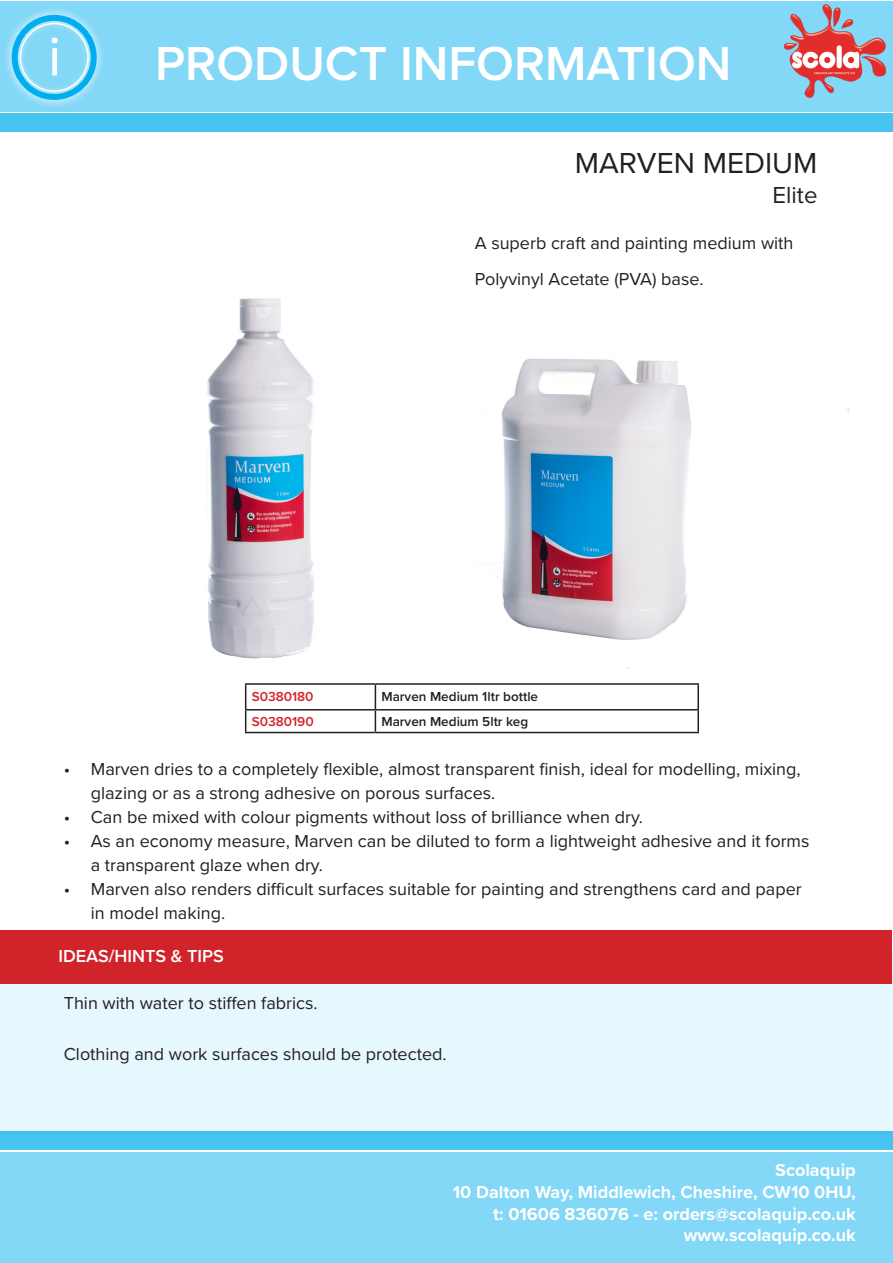
<style>
.page{position:relative;width:893px;height:1263px;background:#fff}
.page>*{position:absolute;margin:0;border:0;box-sizing:border-box;transform-origin:0 0}
.t1{font:58.5px "Calibri";color:#fff}
.t2{font:600 49.5px "Proxima Nova";color:#fff}
.t3{font:30px "Proxima Nova";color:#231f20}
.t4{font:24px "Proxima Nova";color:#231f20}
.Product_Heading{font:18px/24px "Proxima Nova";color:#231f20}
.t5{font:700 18px/21.6px "Proxima Nova";color:#fff;text-align:right}
.t6{font:600 18px "Proxima Nova";color:#fff}
.Product_Codes{font:600 13.5px "Proxima Nova";color:#231f20}
.Product_Codes-2{font:600 13.5px "Proxima Nova";color:#d1232a}
</style>
<div class="page">
<img style="left:207px;top:298px;width:107px;height:361px">
<img style="left:482px;top:358px;width:367px;height:282px">
<div style="left:0;top:1px;width:893px;height:111px;background:#83d7f7"></div>
<svg style="left:6px;top:9px;width:97px;height:97px"></svg>
<div style="left:12px;top:15px;width:85px;height:85px;border:6px solid #00aeef;border-radius:50%"></div>
<div style="left:20px;top:23px;width:69px;height:69px;border:2px solid #fff;border-radius:50%"></div>
<img style="left:784px;top:4px;width:103px;height:94px">
<div style="left:0;top:114px;width:893px;height:18px;background:#48c4f3"></div>
<div style="left:0;top:1132px;width:893px;height:18px;background:#48c4f3"></div>
<div style="left:0;top:1152px;width:893px;height:111px;background:#83d7f7"></div>
<div style="left:0;top:950px;width:893px;height:184px;background:#e6f7fd"></div>
<div style="left:0;top:930px;width:892px;height:53px;background:#d1232a"></div>
<hr style="left:245px;top:683px;width:130px;height:2px;background:#231f20">
<hr style="left:375px;top:683px;width:324px;height:2px;background:#231f20">
<hr style="left:697px;top:685px;width:2px;height:24px;background:#231f20">
<hr style="left:245px;top:709px;width:130px;height:1px;background:#231f20">
<svg style="left:245px;top:685px;width:1px;height:47px"></svg>
<hr style="left:375px;top:709px;width:324px;height:1px;background:#231f20">
<svg style="left:375px;top:685px;width:1px;height:47px"></svg>
<hr style="left:697px;top:710px;width:2px;height:22px;background:#231f20">
<hr style="left:245px;top:732px;width:130px;height:1px;background:#231f20">
<hr style="left:375px;top:732px;width:324px;height:1px;background:#231f20">
<h1 class="t1" style="left:48px;top:15px;width:15px">i</h1>
<h2 class="t2" style="left:155px;top:27px;width:578px">PRODUCT INFORMATION</h2>
<p class="t3" style="left:575px;top:140px;width:244px">MARVEN MEDIUM</p>
<p class="t4" style="left:772px;top:177px;width:47px">Elite</p>
<p class="Product_Heading" style="left:475px;top:224px;width:320px;line-height:36px">A superb craft and painting medium with<br>Polyvinyl Acetate (PVA) base.</p>
<p class="Product_Codes-2" style="left:252px;top:686px;width:63px">S0380180</p>
<p class="Product_Codes" style="left:381px;top:686px;width:158px">Marven Medium 1ltr bottle</p>
<p class="Product_Codes-2" style="left:252px;top:712px;width:63px">S0380190</p>
<p class="Product_Codes" style="left:381px;top:712px;width:148px">Marven Medium 5ltr keg</p>
<p class="Product_Heading" style="left:91px;top:756px;width:711px;text-indent:-27px">• Marven dries to a completely flexible, almost transparent finish, ideal for modelling, mixing, glazing or as a strong adhesive on porous surfaces.</p>
<p class="Product_Heading" style="left:64px;top:804px;width:581px">• Can be mixed with colour pigments without loss of brilliance when dry.</p>
<p class="Product_Heading" style="left:91px;top:828px;width:720px;text-indent:-27px">• As an economy measure, Marven can be diluted to form a lightweight adhesive and it forms a transparent glaze when dry.</p>
<p class="Product_Heading" style="left:91px;top:876px;width:713px;text-indent:-27px">• Marven also renders difficult surfaces suitable for painting and strengthens card and paper in model making.</p>
<p class="t6" style="left:58px;top:942px;width:167px">IDEAS/HINTS &amp; TIPS</p>
<p class="Product_Heading" style="left:64px;top:990px;width:255px">Thin with water to stiffen fabrics.</p>
<p class="Product_Heading" style="left:64px;top:1041px;width:384px">Clothing and work surfaces should be protected.</p>
<p class="t5" style="left:453px;top:1159px;width:404px">Scolaquip<br>10 Dalton Way, Middlewich, Cheshire, CW10 0HU, t: 01606 836076 - e: orders@scolaquip.co.uk www.scolaquip.co.uk</p>
</div>
